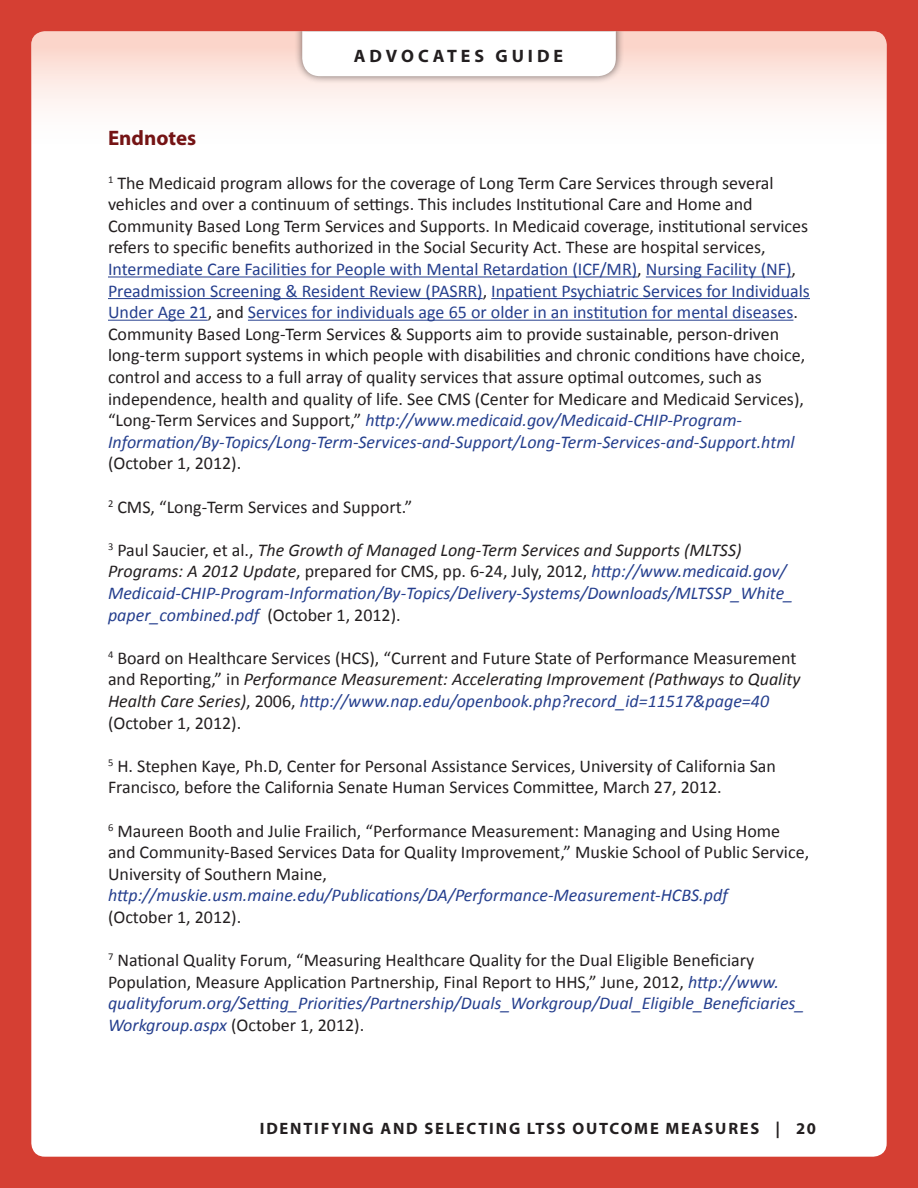
<style>
.page{position:relative;width:918px;height:1188px;background:#d53f33}
.page>*{position:absolute;margin:0;border:0;box-sizing:border-box;transform-origin:0 0}
.Body_text_1{font:700 21px "Myriad Pro";color:#751415}
.Body_text_1-2{font:18px/21.6px "Calibri";color:#231f20}
.Body_text_1-3{font:italic 18px/21.6px "Calibri";color:#253f8e}
.t1{font:700 18px "Myriad Pro";letter-spacing:.22em;color:#231f20}
.t2{font:700 16.5px "Myriad Pro";letter-spacing:.11em;color:#231f20}
.s1{color:#253f8e}
.s2{font-style:italic;color:#253f8e}
.s3{font-style:normal;color:#231f20}
.s4{color:#231f20}
.s5{font-style:italic}
</style>
<div class="page">
<div style="left:31px;top:31px;width:856px;height:1126px;background:#fff;border-radius:14px"></div>
<div style="left:31px;top:31px;width:856px;height:126px;background:linear-gradient(to bottom,#fbd4c8,#fff)"></div>
<div style="left:294px;top:31px;width:330px;height:53px;background:#231f20;opacity:.65"></div>
<svg style="left:302px;top:31px;width:314px;height:45px"></svg>
<hr style="left:108px;top:277px;width:529px;height:1px;background:#253f8e">
<hr style="left:646px;top:277px;width:146px;height:1px;background:#253f8e">
<hr style="left:108px;top:298px;width:375px;height:1px;background:#253f8e">
<hr style="left:491px;top:298px;width:319px;height:1px;background:#253f8e">
<hr style="left:108px;top:320px;width:100px;height:1px;background:#253f8e">
<hr style="left:248px;top:320px;width:545px;height:1px;background:#253f8e">
<p class="t1" style="left:354px;top:44px;width:211px">ADVOCATES GUIDE</p>
<p class="Body_text_1" style="left:108px;top:125px;width:90px">Endnotes</p>
<p class="Body_text_1-2" style="left:108px;top:172px;width:703px"><sup>1</sup> The Medicaid program allows for the coverage of Long Term Care Services through several vehicles and over a continuum of settings. This includes Institutional Care and Home and Community Based Long Term Services and Supports. In Medicaid coverage, institutional services refers to specific benefits authorized in the Social Security Act. These are hospital services, <span class="s1">Intermediate Care Facilities for People with Mental Retardation (ICF/MR)</span>, <span class="s1">Nursing Facility (NF)</span>, <span class="s1">Preadmission Screening &amp; Resident Review (PASRR)</span>, <span class="s1">Inpatient Psychiatric Services for Individuals Under Age 21</span>, and <span class="s1">Services for individuals age 65 or older in an institution for mental diseases</span>.<br>Community Based Long-Term Services &amp; Supports aim to provide sustainable, person-driven long-term support systems in which people with disabilities and chronic conditions have choice, control and access to a full array of quality services that assure optimal outcomes, such as independence, health and quality of life. See CMS (Center for Medicare and Medicaid Services), “Long-Term Services and Support,” <span class="s2">http://www.medicaid.gov/Medicaid-CHIP-Program-Information/By-Topics/Long-Term-Services-and-Support/Long-Term-Services-and-Support.html </span>(October 1, 2012).</p>
<p class="Body_text_1-2" style="left:108px;top:496px;width:306px"><sup>2</sup> CMS, “Long-Term Services and Support.”</p>
<p class="Body_text_1-3" style="left:108px;top:538px;width:687px"><sup>3</sup> <span class="s3">Paul Saucier, et al.,</span> <span class="s4">The Growth of Managed Long-Term Services and Supports (MLTSS)<br>Programs: A 2012 Update</span><span class="s3">, prepared for CMS, pp. 6-24, July, 2012,</span> http://www.medicaid.gov/ Medicaid-CHIP-Program-Information/By-Topics/Delivery-Systems/Downloads/MLTSSP_White_ paper_combined.pdf <span class="s3">(October 1, 2012).</span></p>
<p class="Body_text_1-2" style="left:108px;top:647px;width:694px"><sup>4</sup> Board on Healthcare Services (HCS), “Current and Future State of Performance Measurement and Reporting,” in <span class="s5">Performance Measurement: Accelerating Improvement (Pathways to Quality Health Care Series)</span>, 2006, <span class="s2">http://www.nap.edu/openbook.php?record_id=11517&amp;page=40 </span>(October 1, 2012).</p>
<p class="Body_text_1-2" style="left:108px;top:755px;width:670px"><sup>5</sup> H. Stephen Kaye, Ph.D, Center for Personal Assistance Services, University of California San<br>Francisco, before the California Senate Human Services Committee, March 27, 2012.</p>
<p class="Body_text_1-2" style="left:108px;top:820px;width:703px"><sup>6</sup> Maureen Booth and Julie Frailich, “Performance Measurement: Managing and Using Home and Community-Based Services Data for Quality Improvement,” Muskie School of Public Service,<br>University of Southern Maine,</p>
<p class="Body_text_1-3" style="left:108px;top:884px;width:621px">http://muskie.usm.maine.edu/Publications/DA/Performance-Measurement-HCBS.pdf</p>
<p class="Body_text_1-2" style="left:108px;top:906px;width:135px">(October 1, 2012).</p>
<p class="Body_text_1-2" style="left:108px;top:949px;width:698px"><sup>7</sup> National Quality Forum, “Measuring Healthcare Quality for the Dual Eligible Beneficiary Population, Measure Application Partnership, Final Report to HHS,” June, 2012, <span class="s2">http://www. qualityforum.org/Setting_Priorities/Partnership/Duals_Workgroup/Dual_Eligible_Beneficiaries_ Workgroup.aspx</span> (October 1, 2012).</p>
<p class="t2" style="left:260px;top:1118px;width:558px">IDENTIFYING AND SELECTING LTSS OUTCOME MEASURES | 20</p>
</div>
